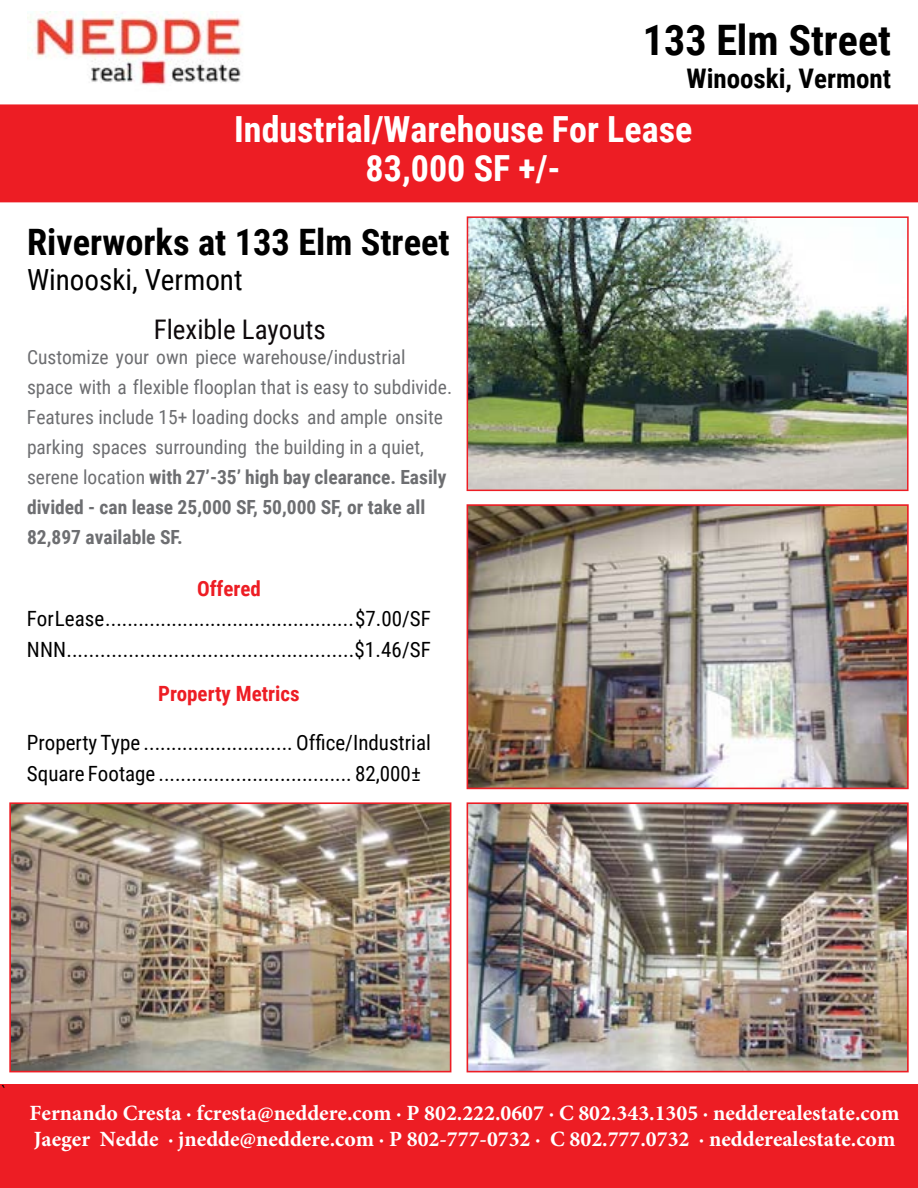
<style>
.page{position:relative;width:918px;height:1188px;background:#fff}
.page>*{position:absolute;margin:0;border:0;box-sizing:border-box;transform-origin:0 0}
.t1{font:700 42px "Roboto Condensed";color:#000}
.t2{font:700 36.45px "Roboto Condensed";color:#000}
.t3{font:700 36px/39px "Roboto Condensed";color:#fff;text-align:center}
.t4{font:29.1px "Roboto Condensed";color:#000}
.t5{font:700 27px "Roboto Condensed";color:#000}
.t6{font:27px "Roboto Condensed";color:#0e090b}
.t7{font:700 21.75px/26.1px "Minion Pro";color:#fff}
.t8{font:21px/30.3px "Roboto Condensed";color:#000}
.t9{font:700 21px "Roboto Condensed";color:#ed1d24}
.t10{font:19.5px/30px "Roboto Condensed";color:#6d6e71}
.t11{font:18px "Minion Pro";color:#000}
.s1{font-weight:700}
</style>
<div class="page">
<div style="left:1px;top:105px;width:916px;height:97px;background:#ed1d24"></div>
<div style="left:0;top:104px;width:918px;height:98px;border:2px solid #ed1d24"></div>
<div style="left:0;top:1084px;width:918px;height:104px;background:#ed1d24"></div>
<img style="left:27px;top:11px;width:216px;height:74px">
<img style="left:470px;top:219px;width:436px;height:269px">
<div style="left:467px;top:216px;width:442px;height:275px;border:2px solid #ed1d24"></div>
<img style="left:470px;top:507px;width:436px;height:279px">
<div style="left:467px;top:504px;width:442px;height:285px;border:2px solid #ed1d24"></div>
<img style="left:470px;top:805px;width:436px;height:264px">
<div style="left:467px;top:802px;width:442px;height:270px;border:2px solid #ed1d24"></div>
<img style="left:12px;top:805px;width:436px;height:264px">
<div style="left:9px;top:802px;width:442px;height:270px;border:2px solid #ed1d24"></div>
<h1 class="t1" style="left:643px;top:11px;width:250px">133 Elm Street</h1>
<h3 class="t5" style="left:686px;top:59px;width:206px">Winooski, Vermont</h3>
<h3 class="t3" style="left:234px;top:109px;width:460px">Industrial/Warehouse For Lease<br>83,000 SF +/-</h3>
<h2 class="t2" style="left:27px;top:216px;width:424px">Riverworks at 133 Elm Street</h2>
<h3 class="t4" style="left:27px;top:259px;width:217px">Winooski, Vermont</h3>
<h3 class="t6" style="left:154px;top:310px;width:174px">Flexible Layouts</h3>
<p class="t10" style="left:27px;top:341px;width:427px">Customize your own piece warehouse/industrial space with a flexible flooplan that is easy to subdivide.<br>Features include 15+ loading docks and ample onsite parking spaces surrounding the building in a quiet, serene location <span class="s1">with 27’-35’ high bay clearance. Easily divided - can lease 25,000 SF, 50,000 SF, or take all 82,897 available SF.</span></p>
<p class="t9" style="left:197px;top:574px;width:65px">Offered</p>
<p class="t8" style="left:27px;top:603px;width:406px">For Lease ............................................. $7.00/SF<br>NNN...................................................$1.46/SF</p>
<p class="t9" style="left:158px;top:678px;width:143px">Property Metrics</p>
<p class="t8" style="left:27px;top:727px;width:405px">Property Type ........................... Office/Industrial<br>Square Footage ................................... 82,000±</p>
<p class="t11" style="left:0;top:1080px;width:9px">`</p>
<p class="t7" style="left:30px;top:1100px;width:871px">Fernando Cresta · fcresta@neddere.com · P 802.222.0607 · C 802.343.1305 · nedderealestate.com<br>Jaeger Nedde · jnedde@neddere.com · P 802-777-0732 · C 802.777.0732 · nedderealestate.com</p>
</div>
